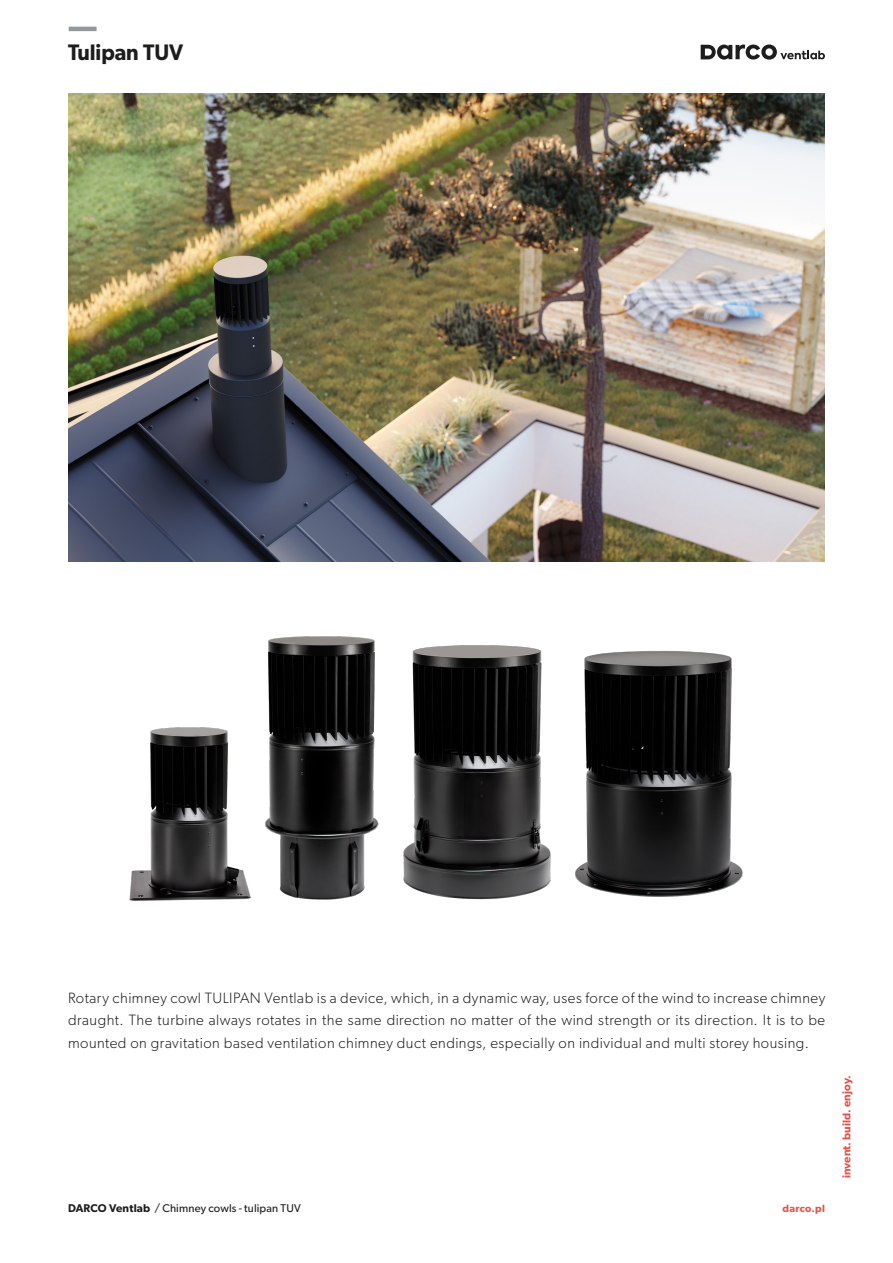
<style>
.page{position:relative;width:893px;height:1263px;background:#fff}
.page>*{position:absolute;margin:0;border:0;box-sizing:border-box;transform-origin:0 0}
.t1{font:700 27px "Gibson";color:#91989c;scale:1.08 1}
.t2{font:600 22.5px "Gibson";color:#1d1d1b;scale:.95 1}
._1_akapit{font:300 15px/22.5px "Gibson";letter-spacing:.03em;color:#1d1d1b;text-align:justify}
.t3{font:11.25px "Gibson";letter-spacing:.015em;color:#1d1d1b}
.t4{font:600 11.25px "Gibson";color:#ea5045}
.t5{font:600 10.5px "Gibson";letter-spacing:.03em;color:#ea5045}
.s1{font-weight:600}
</style>
<div class="page">
<svg style="left:701px;top:45px;width:124px;height:15px"></svg>
<img style="left:68px;top:94px;width:757px;height:467px">
<img style="left:129px;top:727px;width:87px;height:174px">
<img style="left:425px;top:645px;width:126px;height:255px">
<img style="left:216px;top:636px;width:209px;height:264px">
<img style="left:575px;top:650px;width:168px;height:247px">
<p class="t1" style="left:68px;top:10px;width:29px">—</p>
<p class="t2" style="left:68px;top:38px;width:123px">Tulipan TUV</p>
<p class="_1_akapit" style="left:68px;top:986px;width:759px">Rotary chimney cowl TULIPAN Ventlab is a device, which, in a dynamic way, uses force of the wind to increase chimney draught. The turbine always rotates in the same direction no matter of the wind strength or its direction. It is to be mounted on gravitation based ventilation chimney duct endings, especially on individual and multi storey housing.</p>
<p class="t3" style="left:68px;top:1201px;width:234px"><span class="s1">DARCO Ventlab</span> / Chimney cowls - tulipan TUV</p>
<p class="t5" style="left:783px;top:1202px;width:44px">darco.pl</p>
<p class="t4" style="left:840px;top:1178px;width:104px;rotate:-90deg">invent. build. enjoy.</p>
</div>
